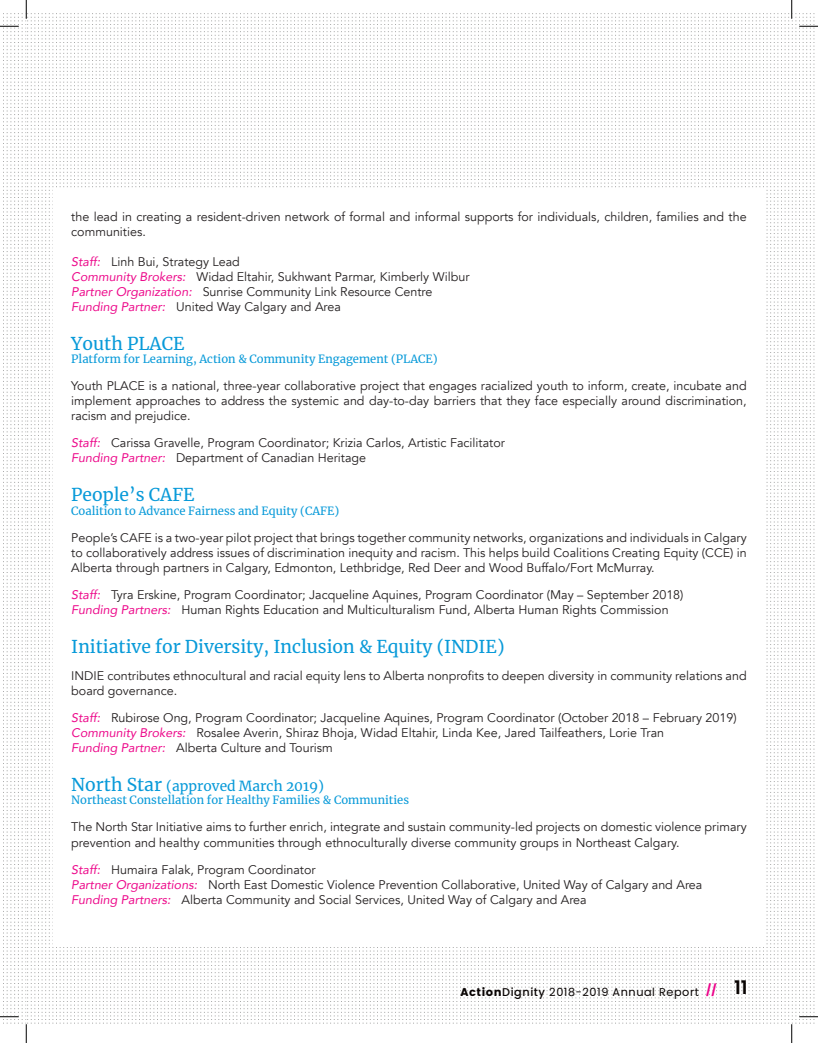
<style>
.page{position:relative;width:818px;height:1043px;background:#fff}
.page>*{position:absolute;margin:0;border:0;box-sizing:border-box;transform-origin:0 0}
.t1{font:600 18.75px "Poppins";color:#080302}
.t2{font:17.5px "Merriweather";color:#089ad9}
.t3{font:13.75px "Merriweather";color:#089ad9}
.t4{font:12.5px/15px "Avenir";color:#231f20}
.t5{font:11.25px "Merriweather";color:#089ad9}
.t6{font:11.25px "Poppins";letter-spacing:.05em;color:#080302}
.s1{font-style:italic;color:#ed088a}
.s2{font-size:17.5px}
.s3{font-style:inherit}
.s4{font-weight:500}
.s5{color:#ed028a}
</style>
<div class="page">
<img style="left:4px;top:12px;width:810px;height:1013px">
<div style="left:53px;top:188px;width:711px;height:758px;background:#fff"></div>
<svg style="left:0;top:25px;width:19px;height:2px"></svg>
<svg style="left:799px;top:25px;width:19px;height:2px"></svg>
<svg style="left:0;top:1015px;width:19px;height:2px"></svg>
<svg style="left:799px;top:1015px;width:19px;height:2px"></svg>
<svg style="left:25px;top:0;width:2px;height:19px"></svg>
<svg style="left:25px;top:1024px;width:2px;height:18px"></svg>
<svg style="left:790px;top:0;width:2px;height:19px"></svg>
<svg style="left:790px;top:1024px;width:2px;height:18px"></svg>
<p class="t4" style="left:71px;top:209px;width:676px">the lead in creating a resident-driven network of formal and informal supports for individuals, children, families and the communities.</p>
<p class="t4" style="left:71px;top:254px;width:170px"><span class="s1">Staff:</span> Linh Bui, Strategy Lead</p>
<p class="t4" style="left:71px;top:269px;width:400px"><span class="s1">Community Brokers:</span> Widad Eltahir, Sukhwant Parmar, Kimberly Wilbur</p>
<p class="t4" style="left:71px;top:284px;width:362px"><span class="s1">Partner Organization:</span> Sunrise Community Link Resource Centre</p>
<p class="t4" style="left:71px;top:299px;width:271px"><span class="s1">Funding Partner:</span> United Way Calgary and Area</p>
<p class="t2" style="left:71px;top:331px;width:115px">Youth PLACE</p>
<p class="t5" style="left:71px;top:351px;width:368px">Platform for Learning, Action &amp; Community Engagement (PLACE)</p>
<p class="t4" style="left:71px;top:379px;width:677px;text-align:justify">Youth PLACE is a national, three-year collaborative project that engages racialized youth to inform, create, incubate and implement approaches to address the systemic and day-to-day barriers that they face especially around discrimination, racism and prejudice.</p>
<p class="t4" style="left:71px;top:436px;width:435px"><span class="s1">Staff:</span> Carissa Gravelle, Program Coordinator; Krizia Carlos, Artistic Facilitator</p>
<p class="t4" style="left:71px;top:451px;width:296px"><span class="s1">Funding Partner:</span> Department of Canadian Heritage</p>
<p class="t2" style="left:71px;top:483px;width:125px">People’s CAFE</p>
<p class="t5" style="left:71px;top:503px;width:269px">Coalition to Advance Fairness and Equity (CAFE)</p>
<p class="t4" style="left:71px;top:530px;width:677px;text-align:justify">People’s CAFE is a two-year pilot project that brings together community networks, organizations and individuals in Calgary to collaboratively address issues of discrimination inequity and racism. This helps build Coalitions Creating Equity (CCE) in Alberta through partners in Calgary, Edmonton, Lethbridge, Red Deer and Wood Buffalo/Fort McMurray.</p>
<p class="t4" style="left:71px;top:587px;width:613px"><span class="s1">Staff:</span> Tyra Erskine, Program Coordinator; Jacqueline Aquines, Program Coordinator (May – September 2018)</p>
<p class="t4" style="left:71px;top:602px;width:599px"><span class="s1">Funding Partners:</span> Human Rights Education and Multiculturalism Fund, Alberta Human Rights Commission</p>
<p class="t2" style="left:71px;top:634px;width:435px">Initiative for Diversity, Inclusion &amp; Equity (INDIE)</p>
<p class="t4" style="left:71px;top:668px;width:677px">INDIE contributes ethnocultural and racial equity lens to Alberta nonprofits to deepen diversity in community relations and board governance.</p>
<p class="t4" style="left:71px;top:710px;width:666px"><span class="s1">Staff:</span> Rubirose Ong, Program Coordinator; Jacqueline Aquines, Program Coordinator (October 2018 – February 2019)</p>
<p class="t4" style="left:71px;top:725px;width:594px"><span class="s1">Community Brokers:</span> Rosalee Averin, Shiraz Bhoja, Widad Eltahir, Linda Kee, Jared Tailfeathers, Lorie Tran</p>
<p class="t4" style="left:71px;top:740px;width:263px"><span class="s1">Funding Partner:</span> Alberta Culture and Tourism</p>
<p class="t3" style="left:71px;top:776px;width:254px"><span class="s2">North Star</span> (approved March 2019)</p>
<p class="t5" style="left:71px;top:792px;width:339px">Northeast Constellation for Healthy Families &amp; Communities</p>
<p class="t4" style="left:71px;top:820px;width:677px">The North Star Initiative aims to further enrich, integrate and sustain community-led projects on domestic violence primary prevention and healthy communities through ethnoculturally diverse community groups in Northeast Calgary.</p>
<p class="t4" style="left:71px;top:862px;width:246px"><span class="s1">Staff:</span> Humaira Falak, Program Coordinator</p>
<p class="t4" style="left:71px;top:877px;width:632px"><span class="s1">Partner Organizations:</span> North East Domestic Violence Prevention Collaborative, United Way of Calgary and Area</p>
<p class="t4" style="left:71px;top:892px;width:517px"><span class="s1">Funding Partners:</span> Alberta Community and Social Services, United Way of Calgary and Area</p>
<p class="t6" style="left:460px;top:985px;width:257px"><span class="s3">Action</span><span class="s4">Dignity</span> 2018-2019 Annual Report <span class="s5">//</span></p>
<p class="t1" style="left:734px;top:976px;width:15px">11</p>
</div>
